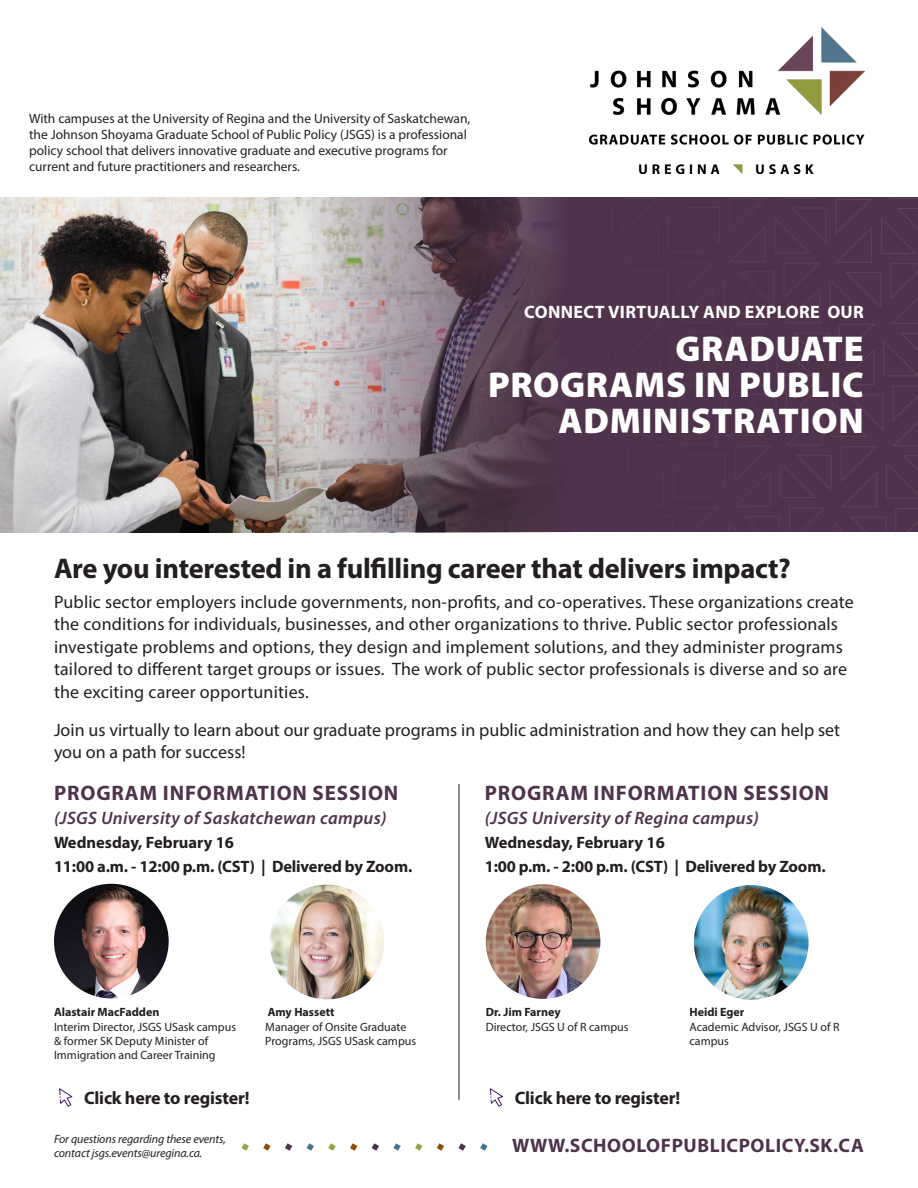
<style>
.page{position:relative;width:918px;height:1188px;background:#fff}
.page>*{position:absolute;margin:0;border:0;box-sizing:border-box;transform-origin:0 0}
.t1{font:900 36px/36px "Myriad Pro";letter-spacing:.02em;color:#fff;text-align:right}
.t2{font:700 28.5px "Myriad Pro";letter-spacing:-.01em;color:#231f20}
.t3{font:700 21px "Myriad Pro";letter-spacing:.04em;color:#4f324c}
.Copy{font:700 19.5px "Myriad Pro";letter-spacing:.03em;color:#4f324c}
.t4{font:18px/22.5px "Myriad Pro";letter-spacing:.01em;color:#231f20}
.t5{font:italic 600 18px "Myriad Pro";letter-spacing:.02em;color:#4f324c}
.t6{font:700 18px "Myriad Pro";letter-spacing:-.01em;color:#231f20}
.t7{font:700 18px "Myriad Pro";letter-spacing:.02em;color:#fff}
.t8{font:700 16.5px/24px "Myriad Pro";letter-spacing:-.01em;color:#231f20}
.t9{font:13.5px/16.2px "Myriad Pro";color:#231f20}
.t10{font:12px/14.4px "Myriad Pro";color:#231f20}
.t11{font:italic 12px/14.4px "Myriad Pro";letter-spacing:-.01em;color:#231f20}
.s1{font-weight:700}
</style>
<div class="page">
<img style="left:589px;top:27px;width:275px;height:146px">
<div style="left:0;top:198px;width:918px;height:334px;background:#4f324c"></div>
<img style="left:0;top:198px;width:555px;height:334px">
<svg style="left:418px;top:270px;width:37px;height:43px;background:#8b7b87"></svg>
<svg style="left:464px;top:262px;width:37px;height:60px"></svg>
<svg style="left:510px;top:270px;width:45px;height:44px"></svg>
<svg style="left:418px;top:322px;width:31px;height:62px;background:#827180"></svg>
<svg style="left:457px;top:331px;width:53px;height:44px"></svg>
<svg style="left:518px;top:323px;width:37px;height:60px"></svg>
<svg style="left:418px;top:393px;width:39px;height:42px"></svg>
<svg style="left:466px;top:384px;width:37px;height:61px"></svg>
<svg style="left:512px;top:393px;width:43px;height:43px"></svg>
<svg style="left:418px;top:445px;width:33px;height:61px"></svg>
<svg style="left:460px;top:454px;width:52px;height:43px"></svg>
<svg style="left:521px;top:445px;width:34px;height:61px"></svg>
<svg style="left:745px;top:516px;width:35px;height:16px"></svg>
<svg style="left:735px;top:446px;width:36px;height:61px"></svg>
<svg style="left:469px;top:507px;width:37px;height:25px"></svg>
<svg style="left:515px;top:516px;width:40px;height:16px"></svg>
<svg style="left:728px;top:523px;width:9px;height:9px"></svg>
<svg style="left:789px;top:507px;width:36px;height:26px"></svg>
<svg style="left:835px;top:523px;width:9px;height:9px"></svg>
<svg style="left:723px;top:272px;width:51px;height:42px"></svg>
<svg style="left:784px;top:263px;width:36px;height:60px"></svg>
<svg style="left:829px;top:272px;width:52px;height:42px"></svg>
<svg style="left:890px;top:263px;width:28px;height:61px"></svg>
<svg style="left:742px;top:394px;width:34px;height:42px"></svg>
<svg style="left:732px;top:323px;width:36px;height:63px"></svg>
<svg style="left:777px;top:333px;width:52px;height:43px"></svg>
<svg style="left:838px;top:324px;width:37px;height:61px"></svg>
<svg style="left:883px;top:333px;width:35px;height:43px"></svg>
<svg style="left:780px;top:455px;width:52px;height:43px"></svg>
<svg style="left:786px;top:385px;width:37px;height:61px"></svg>
<svg style="left:832px;top:394px;width:51px;height:43px"></svg>
<svg style="left:893px;top:386px;width:25px;height:60px"></svg>
<svg style="left:851px;top:517px;width:35px;height:15px"></svg>
<svg style="left:841px;top:446px;width:36px;height:61px"></svg>
<svg style="left:895px;top:508px;width:23px;height:24px"></svg>
<svg style="left:886px;top:455px;width:32px;height:44px"></svg>
<svg style="left:418px;top:515px;width:42px;height:17px"></svg>
<svg style="left:418px;top:198px;width:28px;height:63px"></svg>
<svg style="left:455px;top:207px;width:52px;height:45px"></svg>
<svg style="left:516px;top:198px;width:36px;height:63px"></svg>
<svg style="left:719px;top:207px;width:1px;height:35px"></svg>
<hr style="left:674px;top:198px;width:37px;height:1px;background:#67445a">
<svg style="left:729px;top:199px;width:36px;height:63px"></svg>
<svg style="left:775px;top:208px;width:51px;height:45px"></svg>
<svg style="left:835px;top:199px;width:37px;height:64px"></svg>
<svg style="left:881px;top:208px;width:37px;height:46px"></svg>
<svg style="left:888px;top:198px;width:30px;height:1px"></svg>
<svg style="left:242px;top:1143px;width:7px;height:8px"></svg>
<svg style="left:285px;top:1143px;width:7px;height:8px"></svg>
<svg style="left:263px;top:1143px;width:8px;height:8px"></svg>
<svg style="left:307px;top:1143px;width:7px;height:8px"></svg>
<svg style="left:415px;top:1143px;width:7px;height:8px"></svg>
<svg style="left:458px;top:1143px;width:8px;height:8px"></svg>
<svg style="left:437px;top:1143px;width:7px;height:8px"></svg>
<svg style="left:480px;top:1143px;width:7px;height:8px"></svg>
<svg style="left:328px;top:1143px;width:8px;height:8px"></svg>
<svg style="left:372px;top:1143px;width:7px;height:8px"></svg>
<svg style="left:350px;top:1143px;width:7px;height:8px"></svg>
<svg style="left:393px;top:1143px;width:8px;height:8px"></svg>
<img style="left:54px;top:884px;width:115px;height:114px;border-radius:57px">
<img style="left:270px;top:885px;width:114px;height:114px;border-radius:57px">
<svg style="left:59px;top:1089px;width:14px;height:18px"></svg>
<hr style="left:459px;top:784px;width:1px;height:316px;background:#231f20">
<svg style="left:490px;top:1089px;width:13px;height:18px"></svg>
<img style="left:486px;top:884px;width:114px;height:115px;border-radius:57px">
<img style="left:694px;top:885px;width:115px;height:115px;border-radius:57px">
<p class="t9" style="left:29px;top:110px;width:443px">With campuses at the University of Regina and the University of Saskatchewan, the Johnson Shoyama Graduate School of Public Policy (JSGS) is a professional policy school that delivers innovative graduate and executive programs for current and future practitioners and researchers.</p>
<p class="t7" style="left:524px;top:301px;width:341px">CONNECT VIRTUALLY AND EXPLORE OUR</p>
<p class="t1" style="left:488px;top:329px;width:377px">GRADUATE<br>PROGRAMS IN PUBLIC<br>ADMINISTRATION</p>
<p class="t2" style="left:54px;top:550px;width:738px">Are you interested in a fulfilling career that delivers impact?</p>
<p class="t4" style="left:54px;top:590px;width:801px">Public sector employers include governments, non-profits, and co-operatives. These organizations create the conditions for individuals, businesses, and other organizations to thrive. Public sector professionals investigate problems and options, they design and implement solutions, and they administer programs tailored to different target groups or issues. The work of public sector professionals is diverse and so are the exciting career opportunities.</p>
<p class="t4" style="left:54px;top:718px;width:788px">Join us virtually to learn about our graduate programs in public administration and how they can help set you on a path for success!</p>
<p class="t3" style="left:54px;top:779px;width:346px">PROGRAM INFORMATION SESSION</p>
<p class="t5" style="left:54px;top:806px;width:334px">(JSGS University of Saskatchewan campus)</p>
<p class="t8" style="left:54px;top:830px;width:360px">Wednesday, February 16<br>11:00 a.m. - 12:00 p.m. (CST) | Delivered by Zoom.</p>
<p class="t3" style="left:485px;top:779px;width:346px">PROGRAM INFORMATION SESSION</p>
<p class="t5" style="left:485px;top:806px;width:276px">(JSGS University of Regina campus)</p>
<p class="t8" style="left:485px;top:830px;width:342px">Wednesday, February 16<br>1:00 p.m. - 2:00 p.m. (CST) | Delivered by Zoom.</p>
<p class="t10" style="left:54px;top:1005px;width:184px"><span class="s1">Alastair MacFadden<br></span>Interim Director, JSGS USask campus &amp; former SK Deputy Minister of<br>Immigration and Career Training</p>
<p class="t10" style="left:265px;top:1005px;width:152px"><span class="s1">Amy Hassett<br></span>Manager of Onsite Graduate<br>Programs, JSGS USask campus</p>
<p class="t10" style="left:486px;top:1005px;width:144px"><span class="s1">Dr. Jim Farney<br></span>Director, JSGS U of R campus</p>
<p class="t10" style="left:690px;top:1005px;width:152px"><span class="s1">Heidi Eger<br></span>Academic Advisor, JSGS U of R campus</p>
<p class="t6" style="left:84px;top:1086px;width:167px">Click here to register!</p>
<p class="t11" style="left:54px;top:1132px;width:173px">For questions regarding these events, contact jsgs.events@uregina.ca.</p>
<p class="t6" style="left:515px;top:1086px;width:167px">Click here to register!</p>
<p class="Copy" style="left:512px;top:1133px;width:353px">WWW.SCHOOLOFPUBLICPOLICY.SK.CA</p>
</div>
